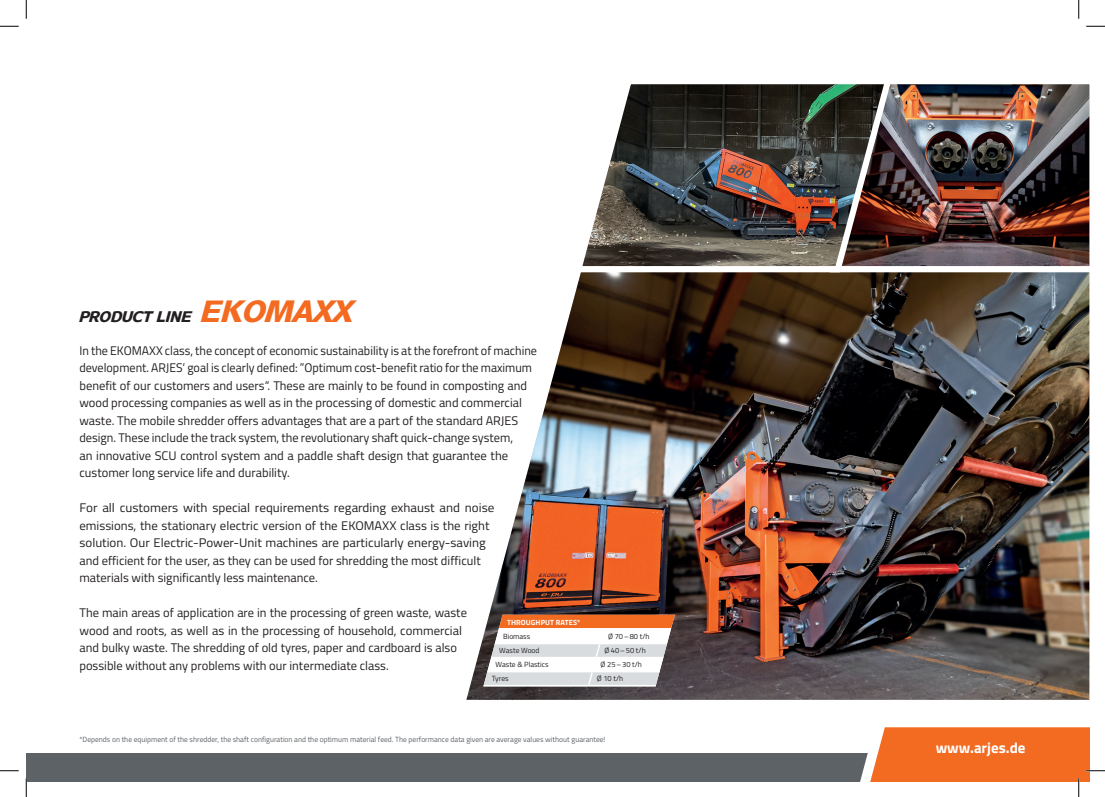
<style>
.page{position:relative;width:1105px;height:797px;background:#fff}
.page>*{position:absolute;margin:0;border:0;box-sizing:border-box;transform-origin:0 0}
.t1{font:italic 15px "Palo Alto";color:#231f20}
.t2{font:700 15px "Titillium";color:#fff}
.t3{font:12.5px/17.5px "Titillium";color:#231f20}
.t4{font:12.5px/17.5px "Titillium";color:#231f20;scale:1.05 1}
.t5{font:7.5px "Titillium";color:#5d6266}
.t6{font:7.5px "Titillium";color:#231f20}
.t7{font:700 7.5px "Titillium";letter-spacing:.01em;color:#fff}
.s1{font-size:30px;color:#f36a21}
</style>
<div class="page">
<img style="left:466px;top:275px;width:623px;height:424px">
<img style="left:896px;top:84px;width:193px;height:191px">
<img style="left:580px;top:84px;width:316px;height:191px">
<svg style="left:483px;top:614px;width:192px;height:72px"></svg>
<hr style="left:484px;top:685px;width:105px;height:1px;background:#fff">
<hr style="left:589px;top:685px;width:67px;height:1px;background:#fff">
<hr style="left:499px;top:628px;width:105px;height:1px;background:#fff">
<hr style="left:604px;top:628px;width:67px;height:1px;background:#fff">
<svg style="left:0;top:25px;width:19px;height:2px"></svg>
<svg style="left:1086px;top:25px;width:19px;height:2px"></svg>
<svg style="left:0;top:770px;width:19px;height:1px"></svg>
<svg style="left:25px;top:0;width:2px;height:19px"></svg>
<svg style="left:1078px;top:0;width:1px;height:19px"></svg>
<svg style="left:25px;top:727px;width:1080px;height:70px"></svg>
<p class="t1" style="left:79px;top:308px;width:276px">PRODUCT LINE <span class="s1">EKOMAXX</span></p>
<p class="t3" style="left:79px;top:341px;width:459px">In the EKOMAXX class, the concept of economic sustainability is at the forefront of machine development. ARJES‘ goal is clearly defined: ”Optimum cost-benefit ratio for the maximum benefit of our customers and users“. These are mainly to be found in composting and wood processing companies as well as in the processing of domestic and commercial waste. The mobile shredder offers advantages that are a part of the standard ARJES design. These include the track system, the revolutionary shaft quick-change system,<br>an innovative SCU control system and a paddle shaft design that guarantee the customer long service life and durability.</p>
<p class="t4" style="left:79px;top:498px;width:397px">For all customers with special requirements regarding exhaust and noise emissions, the stationary electric version of the EKOMAXX class is the right solution. Our Electric-Power-Unit machines are particularly energy-saving and efficient for the user, as they can be used for shredding the most difficult materials with significantly less maintenance.</p>
<p class="t3" style="left:79px;top:603px;width:389px">The main areas of application are in the processing of green waste, waste wood and roots, as well as in the processing of household, commercial and bulky waste. The shredding of old tyres, paper and cardboard is also possible without any problems with our intermediate class.</p>
<p class="t7" style="left:507px;top:616px;width:75px">THROUGHPUT RATES*</p>
<p class="t6" style="left:503px;top:631px;width:29px">Biomass</p>
<p class="t6" style="left:608px;top:631px;width:43px">Ø 70–80 t/h</p>
<p class="t6" style="left:499px;top:645px;width:42px">Waste Wood</p>
<p class="t6" style="left:604px;top:645px;width:43px">Ø 40–50 t/h</p>
<p class="t6" style="left:496px;top:659px;width:55px">Waste &amp; Plastics</p>
<p class="t6" style="left:601px;top:659px;width:43px">Ø 25–30 t/h</p>
<p class="t6" style="left:492px;top:673px;width:18px">Tyres</p>
<p class="t6" style="left:597px;top:673px;width:28px">Ø 10 t/h</p>
<p class="t5" style="left:79px;top:734px;width:528px">*Depends on the equipment of the shredder, the shaft configuration and the optimum material feed. The performance data given are average values without guarantee!</p>
<p class="t2" style="left:936px;top:736px;width:91px">www.arjes.de</p>
</div>
